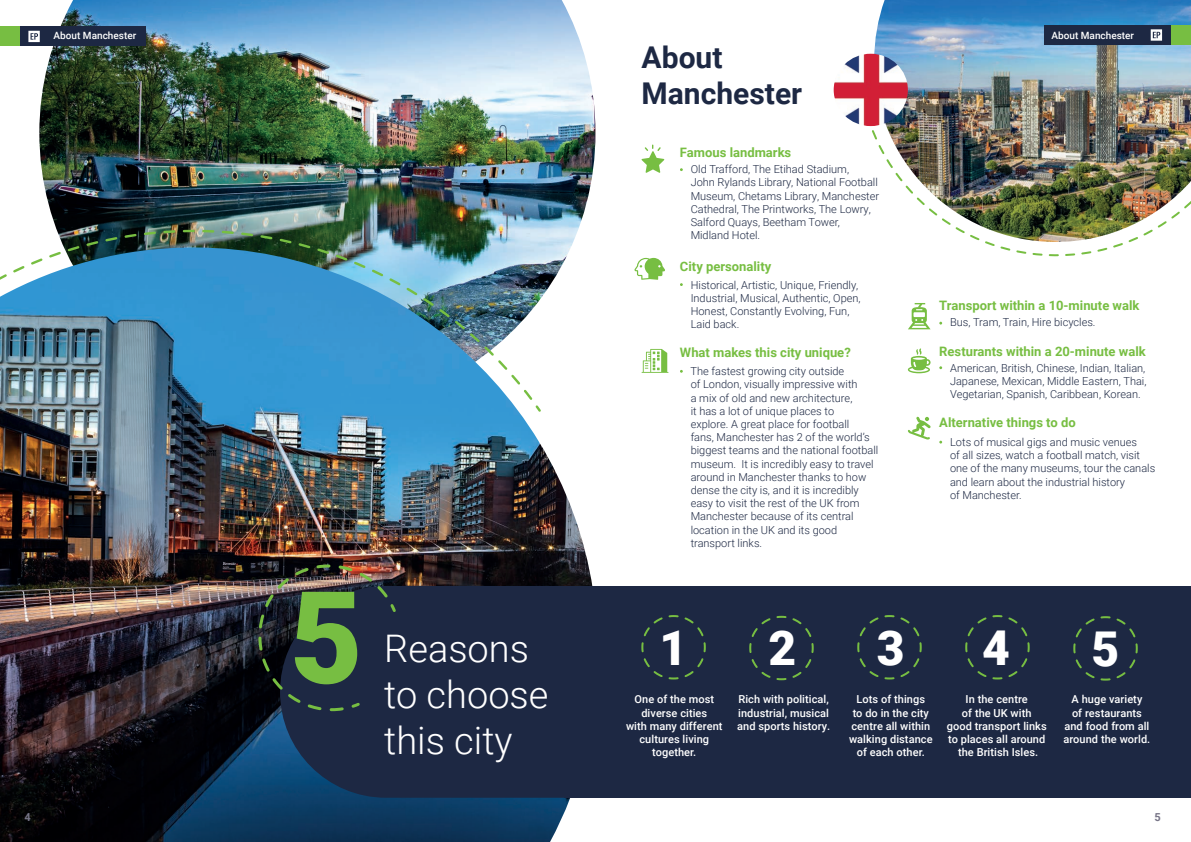
<style>
.page{position:relative;width:1191px;height:842px;background:#fff}
.page>*{position:absolute;margin:0;border:0;box-sizing:border-box;transform-origin:0 0}
.t1{font:900 48px "Roboto";color:#fff}
.t2{font:300 38px/45.6px "Roboto";color:#fff}
.t3{font:700 30px/36px "Roboto";color:#1d2843}
.t4{font:700 13px "Roboto";color:#77be42}
.t5{font:300 11px/13.2px "Roboto";color:#1d2843}
.t6{font:500 11px/13.2px "Roboto";letter-spacing:.005em;color:#fff;text-align:center}
.t7{font:700 11px "Roboto";color:#777587}
.t8{font:500 10px "Roboto";color:#fff}
</style>
<div class="page">
<img style="left:874px;top:0;width:317px;height:242px">
<img style="left:39px;top:0;width:556px;height:247px">
<div style="left:1044px;top:25px;width:127px;height:20px;background:#1d2843"></div>
<div style="left:1171px;top:25px;width:20px;height:20px;background:#77be42"></div>
<img style="left:1096px;top:29px;width:95px;height:223px">
<div style="left:3px;top:27px;width:143px;height:19px;background:#1d2843"></div>
<div style="left:0;top:27px;width:19px;height:19px;background:#77be42"></div>
<svg style="left:28px;top:31px;width:12px;height:11px"></svg>
<img style="left:331px;top:247px;width:262px;height:595px">
<div style="left:564px;top:586px;width:627px;height:212px;background:#1d2843"></div>
<svg style="left:641px;top:349px;width:27px;height:24px"></svg>
<svg style="left:634px;top:258px;width:31px;height:22px"></svg>
<svg style="left:641px;top:145px;width:23px;height:28px"></svg>
<svg style="left:908px;top:303px;width:22px;height:26px"></svg>
<svg style="left:908px;top:348px;width:22px;height:25px"></svg>
<svg style="left:908px;top:417px;width:22px;height:22px"></svg>
<div style="left:543px;top:586px;width:21px;height:212px;background:#1d2843"></div>
<svg style="left:641px;top:615px;width:65px;height:65px"></svg>
<svg style="left:749px;top:615px;width:65px;height:66px"></svg>
<svg style="left:857px;top:615px;width:65px;height:65px"></svg>
<svg style="left:965px;top:615px;width:65px;height:65px"></svg>
<svg style="left:1073px;top:616px;width:65px;height:65px"></svg>
<img style="left:39px;top:182px;width:292px;height:71px">
<img style="left:0;top:253px;width:543px;height:589px">
<img style="left:833px;top:54px;width:75px;height:72px">
<p class="t8" style="left:54px;top:29px;width:84px">About Manchester</p>
<p class="t7" style="left:24px;top:810px;width:8px">4</p>
<h2 class="t2" style="left:384px;top:625px;width:166px">Reasons to choose this city</h2>
<h3 class="t3" style="left:641px;top:38px;width:162px">About<br>Manchester</h3>
<p class="t4" style="left:680px;top:143px;width:113px">Famous landmarks</p>
<p class="t5" style="left:690px;top:162px;width:190px">Old Trafford, The Etihad Stadium,<br>John Rylands Library, National Football Museum, Chetams Library, Manchester Cathedral, The Printworks, The Lowry, Salford Quays, Beetham Tower, Midland Hotel.</p>
<p class="t4" style="left:680px;top:257px;width:93px">City personality</p>
<p class="t5" style="left:690px;top:278px;width:171px">Historical, Artistic, Unique, Friendly,<br>Industrial, Musical, Authentic, Open,<br>Honest, Constantly Evolving, Fun,<br>Laid back.</p>
<p class="t4" style="left:680px;top:343px;width:172px">What makes this city unique?</p>
<p class="t5" style="left:690px;top:364px;width:189px">The fastest growing city outside<br>of London, visually impressive with<br>a mix of old and new architecture,<br>it has a lot of unique places to<br>explore. A great place for football<br>fans, Manchester has 2 of the world’s biggest teams and the national football museum. It is incredibly easy to travel around in Manchester thanks to how dense the city is, and it is incredibly easy to visit the rest of the UK from Manchester because of its central location in the UK and its good transport links.</p>
<p class="t8" style="left:1051px;top:28px;width:84px">About Manchester</p>
<p class="t4" style="left:939px;top:297px;width:202px">Transport within a 10-minute walk</p>
<p class="t5" style="left:950px;top:315px;width:147px">Bus, Tram, Train, Hire bicycles.</p>
<p class="t4" style="left:939px;top:342px;width:208px">Resturants within a 20-minute walk</p>
<p class="t5" style="left:950px;top:361px;width:198px;text-align:justify">American, British, Chinese, Indian, Italian, Japanese, Mexican, Middle Eastern, Thai, Vegetarian, Spanish, Caribbean, Korean.</p>
<p class="t4" style="left:939px;top:413px;width:138px">Alternative things to do</p>
<p class="t5" style="left:950px;top:435px;width:207px">Lots of musical gigs and music venues<br>of all sizes, watch a football match, visit one of the many museums, tour the canals and learn about the industrial history<br>of Manchester.</p>
<h1 class="t1" style="left:659px;top:614px;width:29px">1</h1>
<h1 class="t1" style="left:768px;top:615px;width:29px">2</h1>
<h1 class="t1" style="left:877px;top:614px;width:29px">3</h1>
<h1 class="t1" style="left:982px;top:614px;width:29px">4</h1>
<h1 class="t1" style="left:1091px;top:616px;width:29px">5</h1>
<p class="t6" style="left:626px;top:692px;width:98px">One of the most diverse cities<br>with many different cultures living together.</p>
<p class="t6" style="left:737px;top:692px;width:94px;text-align:left">Rich with political, industrial, musical and sports history.</p>
<p class="t6" style="left:849px;top:692px;width:85px">Lots of things<br>to do in the city centre all within walking distance of each other.</p>
<p class="t6" style="left:946px;top:692px;width:101px">In the centre<br>of the UK with<br>good transport links to places all around the British Isles.</p>
<p class="t6" style="left:1063px;top:692px;width:88px">A huge variety<br>of restaurants and food from all around the world.</p>
<p class="t7" style="left:1154px;top:810px;width:8px">5</p>
</div>
